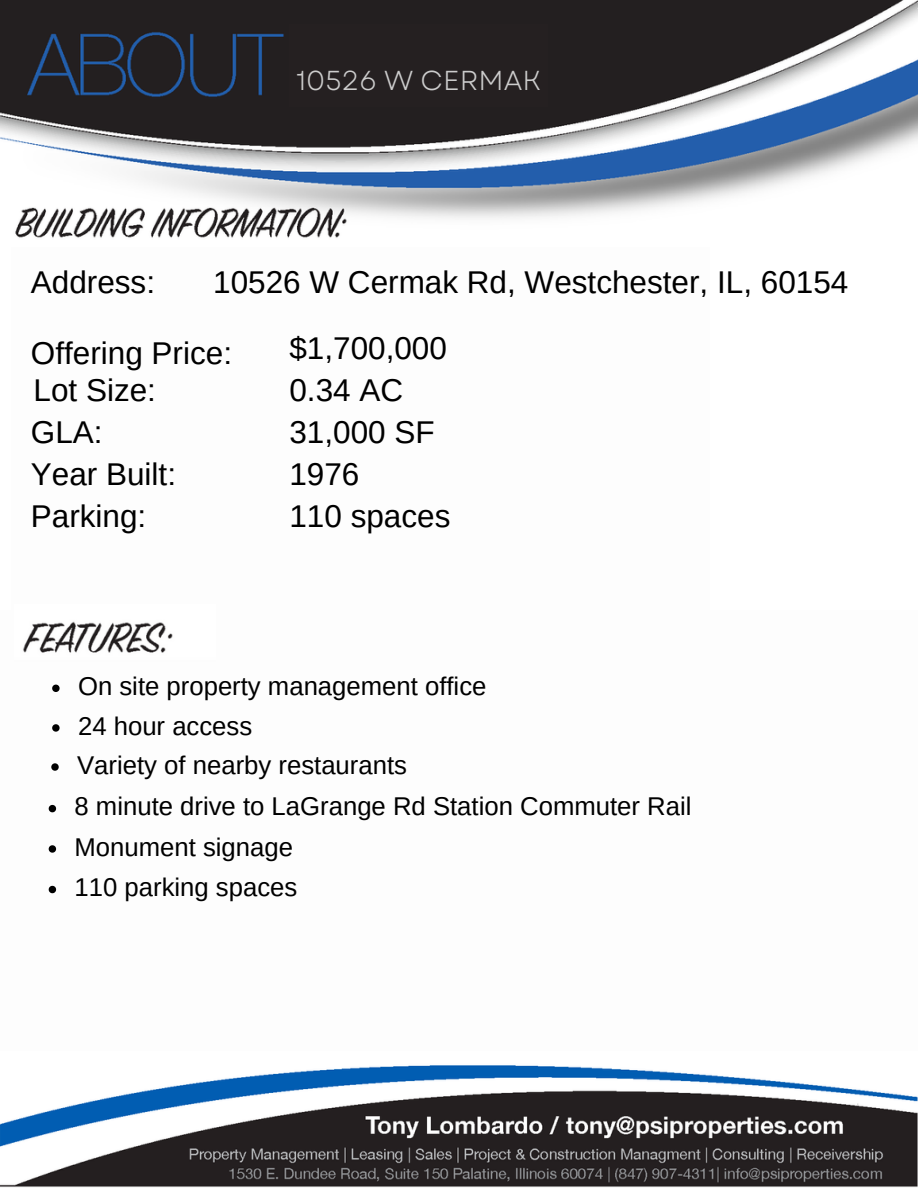
<style>
.page{position:relative;width:918px;height:1188px;background:#fff}
.page>*{position:absolute;margin:0;border:0;box-sizing:border-box;transform-origin:0 0}
.t1{font:31.5px "Arimo";color:#000}
.t2{font:27.45px "Garet";color:#ccc}
.t3{font:25.65px "Arimo";color:#000}
</style>
<div class="page">
<img style="left:0;top:0;width:918px;height:238px">
<div style="left:289px;top:24px;width:259px;height:82px;background:#252021"></div>
<img style="left:23px;top:621px;width:150px;height:32px">
<img style="left:0;top:1065px;width:918px;height:122px">
<svg style="left:49px;top:805px;width:7px;height:7px"></svg>
<svg style="left:52px;top:724px;width:8px;height:8px"></svg>
<svg style="left:52px;top:685px;width:8px;height:7px"></svg>
<svg style="left:49px;top:845px;width:7px;height:8px"></svg>
<svg style="left:49px;top:886px;width:7px;height:7px"></svg>
<svg style="left:51px;top:763px;width:8px;height:8px"></svg>
<h2 class="t2" style="left:296px;top:60px;width:247px">10526 W CERMAK</h2>
<h2 class="t1" style="left:31px;top:265px;width:126px">Address:</h2>
<h2 class="t1" style="left:213px;top:265px;width:637px">10526 W Cermak Rd, Westchester, IL, 60154</h2>
<h1 class="t1" style="left:31px;top:335px;width:203px">Offering Price:</h1>
<h1 class="t1" style="left:34px;top:372px;width:124px">Lot Size:</h1>
<h2 class="t1" style="left:31px;top:414px;width:73px">GLA:</h2>
<h2 class="t1" style="left:31px;top:456px;width:147px">Year Built:</h2>
<p class="t1" style="left:31px;top:498px;width:117px">Parking:</p>
<h2 class="t1" style="left:289px;top:330px;width:159px">$1,700,000</h2>
<h2 class="t1" style="left:289px;top:372px;width:115px">0.34 AC</h2>
<h1 class="t1" style="left:289px;top:414px;width:147px">31,000 SF</h1>
<h2 class="t1" style="left:289px;top:456px;width:72px">1976</h2>
<h2 class="t1" style="left:289px;top:498px;width:163px">110 spaces</h2>
<p class="t3" style="left:78px;top:672px;width:410px">On site property management office</p>
<p class="t3" style="left:78px;top:711px;width:176px">24 hour access</p>
<p class="t3" style="left:77px;top:750px;width:331px">Variety of nearby restaurants</p>
<p class="t3" style="left:75px;top:792px;width:618px">8 minute drive to LaGrange Rd Station Commuter Rail</p>
<p class="t3" style="left:75px;top:832px;width:220px">Monument signage</p>
<p class="t3" style="left:75px;top:873px;width:224px">110 parking spaces</p>
</div>
